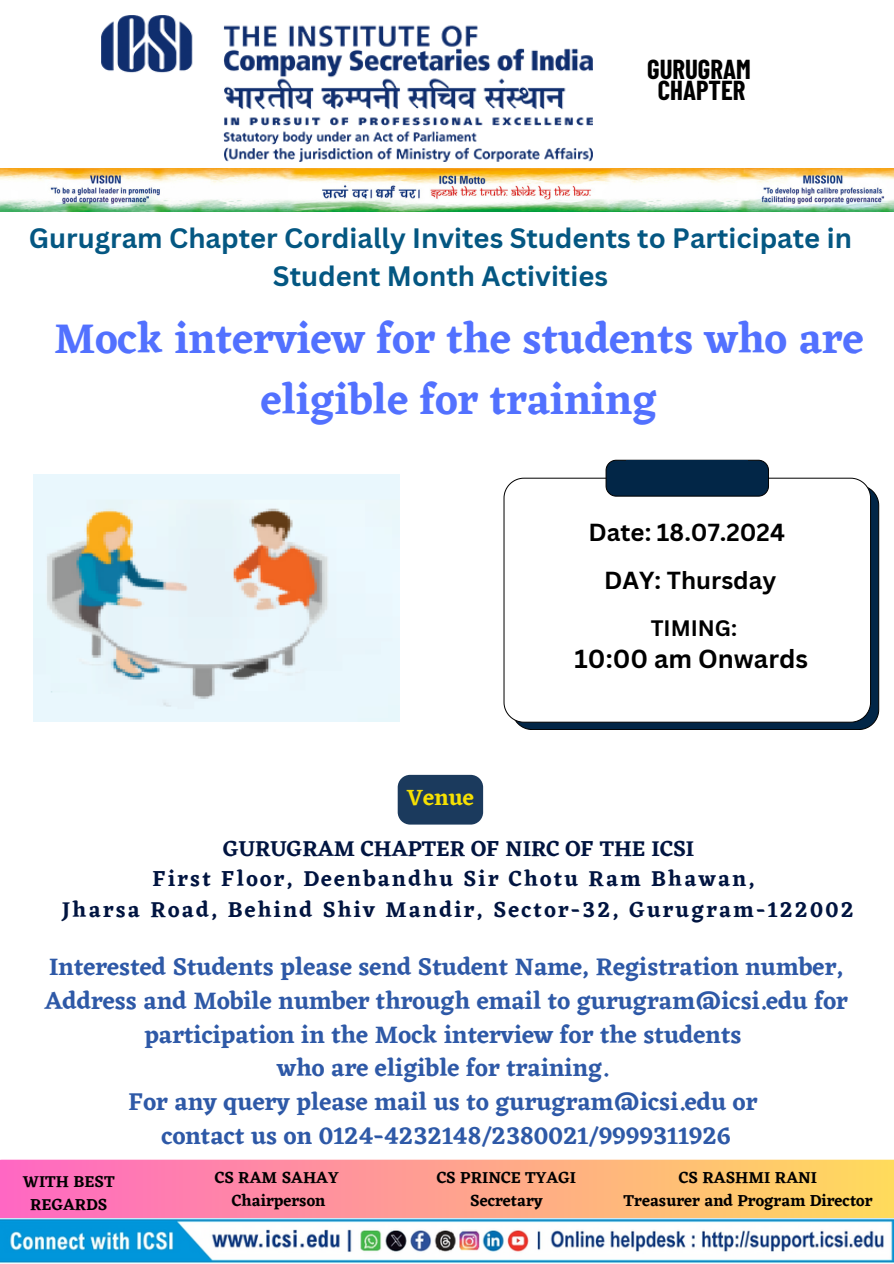
<style>
.page{position:relative;width:894px;height:1264px;background:#fff}
.page>*{position:absolute;margin:0;border:0;box-sizing:border-box;transform-origin:0 0}
.t1{font:600 43.2px/60.6px "Eczar";color:#5271ff;text-align:center}
.t2{font:700 27.3px/38.2px "Canva Sans";color:#045782;text-align:center}
.t3{font:700 26.85px/21.3px "Barlow Condensed";color:#000;text-align:center}
.t4{font:700 25.35px "Canva Sans";color:#000}
.t5{font:600 24.75px/33.8px "Eczar";color:#2e59a7;text-align:center}
.t6{font:700 24px "Canva Sans";color:#000}
.t7{font:600 22.95px "Eczar";color:#f6e002}
.t8{font:600 22.2px/30.3px "Eczar";letter-spacing:.1em;color:#001440;text-align:center}
.t9{font:700 21.75px "Canva Sans";color:#000}
.t10{font:600 16.5px/22.5px "Eczar";color:#000;text-align:center}
</style>
<div class="page">
<svg style="left:0;top:1159px;width:893px;height:59px;background:#ffa290"></svg>
<img style="left:0;top:168px;width:893px;height:44px">
<img style="left:0;top:1218px;width:893px;height:45px">
<svg style="left:516px;top:489px;width:363px;height:241px;background:#0b2945"></svg>
<svg style="left:503px;top:477px;width:368px;height:246px"></svg>
<svg style="left:605px;top:460px;width:164px;height:37px;background:#12304b"></svg>
<div style="left:626px;top:460px;width:121px;height:29px;background:#022647"></div>
<div style="left:397px;top:774px;width:86px;height:50px;background:#1b3a5d"></div>
<img style="left:33px;top:474px;width:366px;height:247px">
<img style="left:101px;top:15px;width:492px;height:147px">
<p class="t3" style="left:647px;top:57px;width:105px">GURUGRAM<br>CHAPTER</p>
<p class="t2" style="left:29px;top:218px;width:824px">Gurugram Chapter Cordially Invites Students to Participate in<br>Student Month Activities</p>
<h4 class="t1" style="left:54px;top:308px;width:810px">Mock interview for the students who are eligible for training</h4>
<h4 class="t6" style="left:588px;top:515px;width:198px">Date: 18.07.2024</h4>
<h4 class="t6" style="left:604px;top:564px;width:173px">DAY: Thursday</h4>
<p class="t9" style="left:650px;top:612px;width:88px">TIMING:</p>
<p class="t4" style="left:574px;top:641px;width:235px">10:00 am Onwards</p>
<p class="t7" style="left:407px;top:784px;width:68px">Venue</p>
<p class="t8" style="left:62px;top:833px;width:793px">GURUGRAM CHAPTER OF NIRC OF THE ICSI<br>First Floor, Deenbandhu Sir Chotu Ram Bhawan,<br>Jharsa Road, Behind Shiv Mandir, Sector-32, Gurugram-122002</p>
<h3 class="t5" style="left:45px;top:949px;width:804px">Interested Students please send Student Name, Registration number, Address and Mobile number through email to gurugram@icsi.edu for participation in the Mock interview for the students<br>who are eligible for training.<br>For any query please mail us to gurugram@icsi.edu or<br>contact us on 0124-4232148/2380021/9999311926</h3>
<h5 class="t10" style="left:678px;top:1165px;width:140px">CS RASHMI RANI</h5>
<p class="t10" style="left:623px;top:1188px;width:250px">Treasurer and Program Director</p>
<h3 class="t10" style="left:23px;top:1170px;width:93px">WITH BEST<br>REGARDS</h3>
<h1 class="t10" style="left:215px;top:1165px;width:126px">CS RAM SAHAY</h1>
<h4 class="t10" style="left:436px;top:1165px;width:141px">CS PRINCE TYAGI</h4>
<h3 class="t10" style="left:470px;top:1188px;width:74px">Secretary</h3>
<p class="t10" style="left:232px;top:1188px;width:95px">Chairperson</p>
</div>
